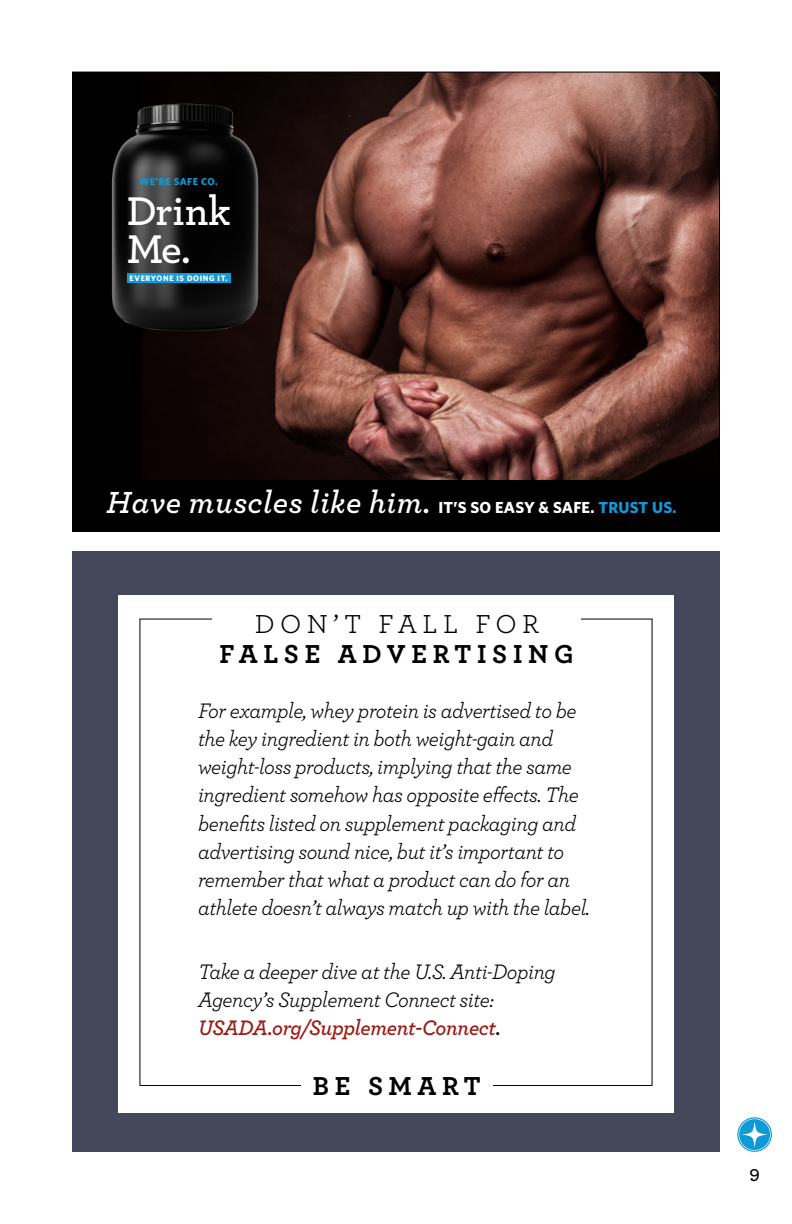
<style>
.page{position:relative;width:792px;height:1224px;background:#fff}
.page>*{position:absolute;margin:0;border:0;box-sizing:border-box;transform-origin:0 0}
.t1{font:600 42px/38px "Archer";letter-spacing:-.01em;color:#fff}
.t2{font:italic 600 32px "Archer";letter-spacing:.015em;color:#fff}
.t3{font:700 27.2px "Archer";letter-spacing:.21em;color:#000}
.t4{font:27.2px "Archer";letter-spacing:.2em;color:#000}
.t5{font:italic 22px/28px "Archer";letter-spacing:-.02em;color:#000}
.t6{font:600 18px "Archer";color:#000}
.t7{font:700 10px "Whitney";letter-spacing:.05em;color:#0e9bd7}
.t8{font:700 8px "Whitney";letter-spacing:.08em;color:#fff}
.s1{font-family:"Whitney";font-weight:700;font-style:normal;font-size:16px}
.s2{font-family:"Whitney";font-weight:700;font-style:normal;font-size:16px;color:#0e9bd7}
.s3{font-weight:600;color:#9b1a13}
.s4{font-weight:600}
</style>
<div class="page">
<svg style="left:737px;top:1117px;width:35px;height:35px"></svg>
<div style="left:72px;top:72px;width:648px;height:460px;background:#000"></div>
<img style="left:143px;top:74px;width:575px;height:406px">
<div style="left:72px;top:552px;width:648px;height:600px;background:#45485a"></div>
<div style="left:118px;top:596px;width:556px;height:517px;background:#fff"></div>
<img style="left:111px;top:90px;width:165px;height:255px">
<div style="left:127px;top:274px;width:103px;height:9px;background:#0e9bd7"></div>
<p class="t7" style="left:139px;top:175px;width:80px">WE’RE SAFE CO.</p>
<h1 class="t1" style="left:127px;top:190px;width:106px">Drink<br>Me.</h1>
<p class="t8" style="left:130px;top:273px;width:99px">EVERYONE IS DOING IT.</p>
<h2 class="t2" style="left:107px;top:478px;width:572px">Have muscles like him. <span class="s1">IT’S SO EASY &amp; SAFE.</span> <span class="s2">TRUST US.</span></h2>
<p class="t4" style="left:255px;top:605px;width:286px">DON’T FALL FOR</p>
<p class="t3" style="left:220px;top:633px;width:356px">FALSE ADVERTISING</p>
<p class="t5" style="left:198px;top:696px;width:393px">For example, whey protein is advertised to be the key ingredient in both weight-gain and weight-loss products, implying that the same ingredient somehow has opposite effects. The benefits listed on supplement packaging and advertising sound nice, but it’s important to remember that what a product can do for an athlete doesn’t always match up with the label.</p>
<p class="t5" style="left:198px;top:957px;width:359px">Take a deeper dive at the U.S. Anti-Doping<br>Agency’s Supplement Connect site:<br><span class="s3">USADA.org/Supplement-Connect</span><span class="s4">.</span></p>
<p class="t3" style="left:313px;top:1064px;width:169px">BE SMART</p>
<p class="t6" style="left:749px;top:1161px;width:12px">9</p>
</div>
